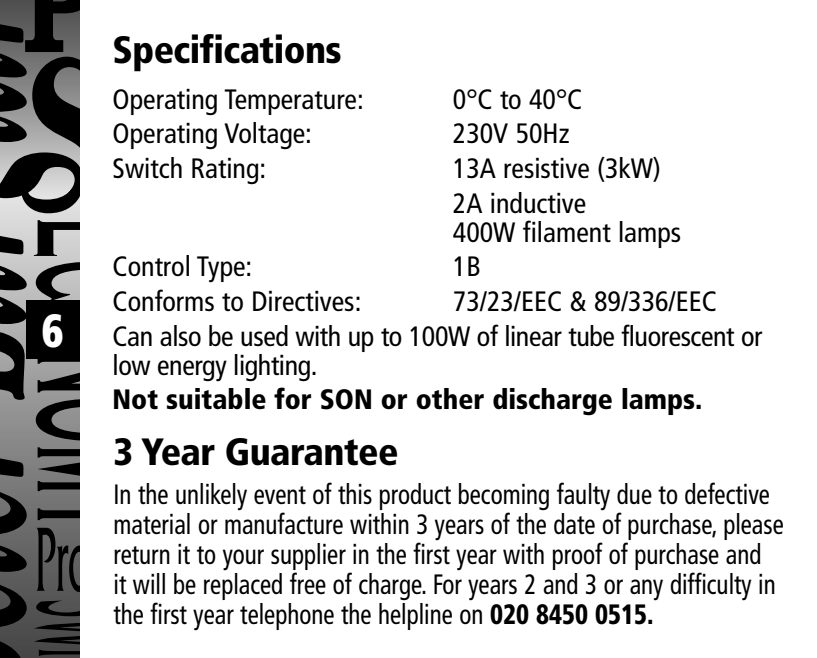
<style>
.page{position:relative;width:817px;height:658px;background:#fff}
.page>*{position:absolute;margin:0;border:0;box-sizing:border-box;transform-origin:0 0}
.t1{font:900 condensed 46.4px "Frutiger";color:#fff;scale:.9 1}
.t2{font:900 condensed 38px "Frutiger";letter-spacing:-.015em;color:#000}
.t3{font:condensed 28px/30px "Frutiger";color:#000;scale:.89 1}
.t4{font:condensed 28px/34.8px "Frutiger";color:#000}
.t5{font:900 condensed 28px "Frutiger";color:#000}
.s1{font-weight:900}
</style>
<div class="page">
<svg style="left:0;top:0;width:79px;height:658px;background:#555"></svg>
<div style="left:26px;top:299px;width:53px;height:59px;background:#000"></div>
<h1 class="t1" style="left:42px;top:303px;width:26px">6</h1>
<h2 class="t2" style="left:113px;top:26px;width:231px">Specifications</h2>
<p class="t4" style="left:113px;top:82px;width:252px">Operating Temperature:</p>
<p class="t4" style="left:453px;top:82px;width:131px">0°C to 40°C</p>
<p class="t4" style="left:113px;top:116px;width:201px">Operating Voltage:</p>
<p class="t4" style="left:453px;top:116px;width:118px">230V 50Hz</p>
<p class="t4" style="left:113px;top:151px;width:155px">Switch Rating:</p>
<p class="t4" style="left:453px;top:151px;width:209px">13A resistive (3kW)<br>2A inductive</p>
<p class="t4" style="left:453px;top:215px;width:230px">400W filament lamps</p>
<p class="t4" style="left:113px;top:249px;width:141px">Control Type:</p>
<p class="t4" style="left:453px;top:249px;width:29px">1B</p>
<p class="t4" style="left:113px;top:284px;width:250px">Conforms to Directives:</p>
<p class="t4" style="left:113px;top:284px;width:651px;text-indent:340px">73/23/EEC &amp; 89/336/EEC<br>Can also be used with up to 100W of linear tube fluorescent or</p>
<p class="t4" style="left:113px;top:348px;width:206px">low energy lighting.</p>
<p class="t5" style="left:113px;top:383px;width:591px">Not suitable for SON or other discharge lamps.</p>
<h2 class="t2" style="left:113px;top:429px;width:286px">3 Year Guarantee</h2>
<p class="t3" style="left:113px;top:479px;width:754px">In the unlikely event of this product becoming faulty due to defective material or manufacture within 3 years of the date of purchase, please return it to your supplier in the first year with proof of purchase and<br>it will be replaced free of charge. For years 2 and 3 or any difficulty in the first year telephone the helpline on <span class="s1">020 8450 0515.</span></p>
</div>
